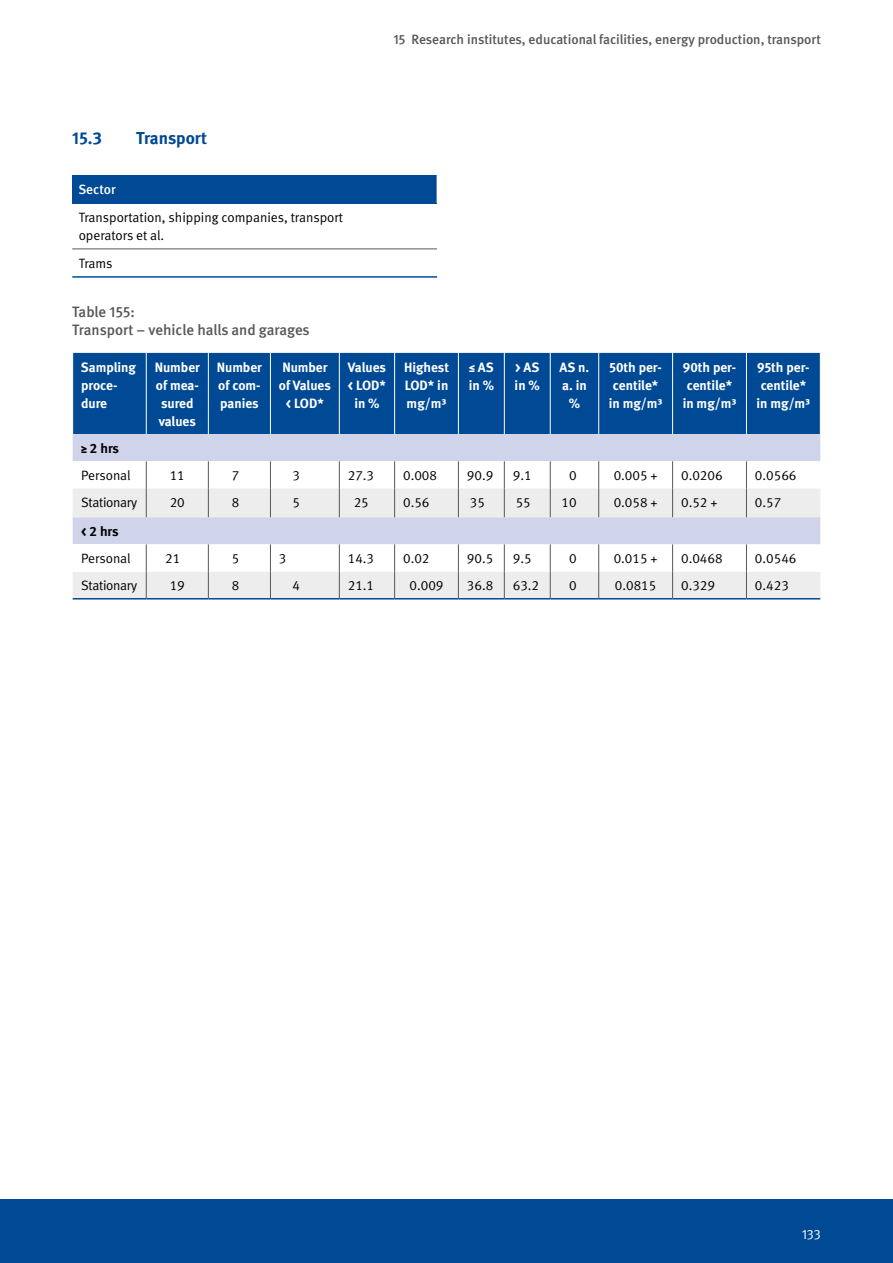
<style>
.page{position:relative;width:893px;height:1263px;background:#fff}
.page>*{position:absolute;margin:0;border:0;box-sizing:border-box;transform-origin:0 0}
.Headlines_H2_1_1{font:700 17.25px "DGUV Meta";color:#004994}
.Tabellen_und_Bilder_P_Tabuwberschrift_2s{font:500 15px/18px "DGUV Meta";color:#575756}
.Tabellen_und_Bilder_P_Kopfzeile_Tabelle{font:700 13.5px/18px "DGUV Meta";color:#fff;text-align:center}
.Tabellen_und_Bilder_P_Tabellenzeile_norm{font:13.5px "DGUV Meta";color:#000}
.t1{font:500 13.5px "DGUV Meta";color:#575756}
.Tabellen_und_Bilder_P_Tabelle_Fuss{font:13.5px "DGUV Meta";color:#000}
.Tabellen_und_Graphen_TI{font:13.5px/18px "DGUV Meta";color:#000}
.Tabellen_und_Bilder_P_Tabelle_Fuss-2{font:13.5px "DGUV Meta";letter-spacing:-.02em;color:#000}
.Tabellen_und_Bilder_P_Tabelle_Zwischen{font:700 13.5px "DGUV Meta";letter-spacing:-.005em;color:#000}
.Tabellen_und_Graphen_TK{font:500 13.5px "DGUV Meta";color:#fff}
.t2{font:13.5px "DGUV Meta";color:#fff}
</style>
<div class="page">
<div style="left:0;top:1199px;width:893px;height:64px;background:#004994"></div>
<div style="left:72px;top:175px;width:365px;height:28px;background:#004994"></div>
<hr style="left:72px;top:248px;width:365px;height:1px;background:#575756">
<hr style="left:72px;top:276px;width:365px;height:2px;background:#004d95">
<div style="left:73px;top:353px;width:747px;height:81px;background:#004994"></div>
<div style="left:73px;top:434px;width:747px;height:27px;background:#d0d4eb"></div>
<svg style="left:73px;top:517px;width:747px;height:81px;background:#d2d6eb"></svg>
<div style="left:73px;top:544px;width:73px;height:28px;background:#fff"></div>
<hr style="left:146px;top:353px;width:1px;height:81px;background:#fff">
<hr style="left:208px;top:353px;width:1px;height:81px;background:#fff">
<hr style="left:270px;top:353px;width:1px;height:81px;background:#fff">
<hr style="left:339px;top:353px;width:1px;height:81px;background:#fff">
<hr style="left:394px;top:353px;width:1px;height:81px;background:#fff">
<hr style="left:458px;top:353px;width:1px;height:81px;background:#fff">
<hr style="left:504px;top:353px;width:1px;height:81px;background:#fff">
<hr style="left:550px;top:353px;width:1px;height:81px;background:#fff">
<hr style="left:598px;top:353px;width:1px;height:81px;background:#fff">
<hr style="left:672px;top:353px;width:1px;height:81px;background:#fff">
<hr style="left:746px;top:353px;width:1px;height:81px;background:#fff">
<hr style="left:599px;top:598px;width:74px;height:1px;background:#004994">
<hr style="left:673px;top:598px;width:73px;height:1px;background:#004994">
<hr style="left:746px;top:598px;width:74px;height:1px;background:#004994">
<hr style="left:73px;top:598px;width:73px;height:1px;background:#004994">
<hr style="left:146px;top:598px;width:62px;height:1px;background:#004994">
<hr style="left:208px;top:598px;width:62px;height:1px;background:#004994">
<hr style="left:270px;top:598px;width:69px;height:1px;background:#004994">
<hr style="left:339px;top:598px;width:56px;height:1px;background:#004994">
<hr style="left:395px;top:598px;width:63px;height:1px;background:#004994">
<hr style="left:458px;top:598px;width:46px;height:1px;background:#004994">
<hr style="left:504px;top:598px;width:46px;height:1px;background:#004994">
<hr style="left:550px;top:598px;width:49px;height:1px;background:#004994">
<svg style="left:73px;top:461px;width:747px;height:56px"></svg>
<svg style="left:146px;top:544px;width:674px;height:54px"></svg>
<p class="t1" style="left:393px;top:32px;width:429px">15 Research institutes, educational facilities, energy production, transport</p>
<h2 class="Headlines_H2_1_1" style="left:72px;top:128px;width:31px">15.3</h2>
<h2 class="Headlines_H2_1_1" style="left:136px;top:128px;width:73px">Transport</h2>
<p class="Tabellen_und_Graphen_TK" style="left:78px;top:181px;width:39px">Sector</p>
<p class="Tabellen_und_Graphen_TI" style="left:79px;top:208px;width:266px">Transportation, shipping companies, transport operators et al.</p>
<p class="Tabellen_und_Graphen_TI" style="left:79px;top:254px;width:36px">Trams</p>
<p class="Tabellen_und_Bilder_P_Tabuwberschrift_2s" style="left:72px;top:303px;width:239px">Table 155:<br>Transport – vehicle halls and garages</p>
<p class="Tabellen_und_Bilder_P_Kopfzeile_Tabelle" style="left:81px;top:358px;width:57px;text-align:left">Sampling proce&shy;dure</p>
<p class="Tabellen_und_Bilder_P_Kopfzeile_Tabelle" style="left:155px;top:358px;width:47px">Number of mea&shy;sured values</p>
<p class="Tabellen_und_Bilder_P_Kopfzeile_Tabelle" style="left:217px;top:358px;width:47px;text-align:justify">Number of com&shy;panies</p>
<p class="Tabellen_und_Bilder_P_Kopfzeile_Tabelle" style="left:279px;top:358px;width:53px">Number of Values &lt; LOD*</p>
<p class="Tabellen_und_Bilder_P_Kopfzeile_Tabelle" style="left:348px;top:358px;width:40px">Values &lt; LOD* in %</p>
<p class="Tabellen_und_Bilder_P_Kopfzeile_Tabelle" style="left:404px;top:358px;width:46px;text-align:justify">Highest LOD* in mg/m³</p>
<p class="Tabellen_und_Bilder_P_Kopfzeile_Tabelle" style="left:469px;top:358px;width:27px;text-align:left">≤ AS in %</p>
<p class="Tabellen_und_Bilder_P_Kopfzeile_Tabelle" style="left:515px;top:358px;width:27px;text-align:left">&gt; AS in %</p>
<p class="Tabellen_und_Bilder_P_Kopfzeile_Tabelle" style="left:560px;top:358px;width:31px">AS n. a. in %</p>
<p class="Tabellen_und_Bilder_P_Kopfzeile_Tabelle" style="left:609px;top:358px;width:55px">50th per&shy;centile* in mg/m³</p>
<p class="Tabellen_und_Bilder_P_Kopfzeile_Tabelle" style="left:683px;top:358px;width:55px">90th per&shy;centile* in mg/m³</p>
<p class="Tabellen_und_Bilder_P_Kopfzeile_Tabelle" style="left:757px;top:358px;width:55px">95th per&shy;centile* in mg/m³</p>
<p class="Tabellen_und_Bilder_P_Tabelle_Zwischen" style="left:81px;top:440px;width:39px">≥ 2 hrs</p>
<p class="Tabellen_und_Bilder_P_Tabellenzeile_norm" style="left:81px;top:467px;width:51px">Personal</p>
<p class="Tabellen_und_Bilder_P_Tabellenzeile_norm" style="left:170px;top:467px;width:17px">11</p>
<p class="Tabellen_und_Bilder_P_Tabellenzeile_norm" style="left:232px;top:467px;width:9px">7</p>
<p class="Tabellen_und_Bilder_P_Tabellenzeile_norm" style="left:292px;top:467px;width:9px">3</p>
<p class="Tabellen_und_Bilder_P_Tabellenzeile_norm" style="left:348px;top:467px;width:28px">27.3</p>
<p class="Tabellen_und_Bilder_P_Tabellenzeile_norm" style="left:403px;top:467px;width:35px">0.008</p>
<p class="Tabellen_und_Bilder_P_Tabellenzeile_norm" style="left:467px;top:467px;width:28px">90.9</p>
<p class="Tabellen_und_Bilder_P_Tabellenzeile_norm" style="left:513px;top:467px;width:20px">9.1</p>
<p class="Tabellen_und_Bilder_P_Tabellenzeile_norm" style="left:569px;top:467px;width:9px">0</p>
<p class="Tabellen_und_Bilder_P_Tabellenzeile_norm" style="left:614px;top:467px;width:45px">0.005 +</p>
<p class="Tabellen_und_Bilder_P_Tabellenzeile_norm" style="left:681px;top:467px;width:43px">0.0206</p>
<p class="Tabellen_und_Bilder_P_Tabellenzeile_norm" style="left:755px;top:467px;width:43px">0.0566</p>
<p class="Tabellen_und_Bilder_P_Tabelle_Fuss-2" style="left:81px;top:495px;width:58px">Stationary</p>
<p class="Tabellen_und_Bilder_P_Tabelle_Fuss" style="left:170px;top:495px;width:17px">20</p>
<p class="Tabellen_und_Bilder_P_Tabelle_Fuss" style="left:232px;top:495px;width:9px">8</p>
<p class="Tabellen_und_Bilder_P_Tabelle_Fuss" style="left:292px;top:495px;width:9px">5</p>
<p class="Tabellen_und_Bilder_P_Tabelle_Fuss" style="left:354px;top:495px;width:17px">25</p>
<p class="Tabellen_und_Bilder_P_Tabelle_Fuss" style="left:403px;top:495px;width:28px">0.56</p>
<p class="Tabellen_und_Bilder_P_Tabelle_Fuss" style="left:470px;top:495px;width:17px">35</p>
<p class="Tabellen_und_Bilder_P_Tabelle_Fuss" style="left:516px;top:495px;width:17px">55</p>
<p class="Tabellen_und_Bilder_P_Tabelle_Fuss" style="left:562px;top:495px;width:17px">10</p>
<p class="Tabellen_und_Bilder_P_Tabelle_Fuss" style="left:614px;top:495px;width:45px">0.058 +</p>
<p class="Tabellen_und_Bilder_P_Tabelle_Fuss" style="left:681px;top:495px;width:38px">0.52 +</p>
<p class="Tabellen_und_Bilder_P_Tabelle_Fuss" style="left:755px;top:495px;width:28px">0.57</p>
<p class="Tabellen_und_Bilder_P_Tabelle_Zwischen" style="left:81px;top:523px;width:39px">&lt; 2 hrs</p>
<p class="Tabellen_und_Bilder_P_Tabellenzeile_norm" style="left:81px;top:551px;width:51px">Personal</p>
<p class="Tabellen_und_Bilder_P_Tabellenzeile_norm" style="left:165px;top:551px;width:17px">21</p>
<p class="Tabellen_und_Bilder_P_Tabellenzeile_norm" style="left:232px;top:551px;width:9px">5</p>
<p class="Tabellen_und_Bilder_P_Tabellenzeile_norm" style="left:279px;top:551px;width:9px">3</p>
<p class="Tabellen_und_Bilder_P_Tabellenzeile_norm" style="left:348px;top:551px;width:28px">14.3</p>
<p class="Tabellen_und_Bilder_P_Tabellenzeile_norm" style="left:403px;top:551px;width:28px">0.02</p>
<p class="Tabellen_und_Bilder_P_Tabellenzeile_norm" style="left:467px;top:551px;width:28px">90.5</p>
<p class="Tabellen_und_Bilder_P_Tabellenzeile_norm" style="left:513px;top:551px;width:20px">9.5</p>
<p class="Tabellen_und_Bilder_P_Tabellenzeile_norm" style="left:569px;top:551px;width:9px">0</p>
<p class="Tabellen_und_Bilder_P_Tabellenzeile_norm" style="left:614px;top:551px;width:45px">0.015 +</p>
<p class="Tabellen_und_Bilder_P_Tabellenzeile_norm" style="left:681px;top:551px;width:43px">0.0468</p>
<p class="Tabellen_und_Bilder_P_Tabellenzeile_norm" style="left:755px;top:551px;width:43px">0.0546</p>
<p class="Tabellen_und_Bilder_P_Tabelle_Fuss-2" style="left:81px;top:578px;width:58px">Stationary</p>
<p class="Tabellen_und_Bilder_P_Tabelle_Fuss" style="left:170px;top:578px;width:17px">19</p>
<p class="Tabellen_und_Bilder_P_Tabelle_Fuss" style="left:232px;top:578px;width:9px">8</p>
<p class="Tabellen_und_Bilder_P_Tabelle_Fuss" style="left:292px;top:578px;width:9px">4</p>
<p class="Tabellen_und_Bilder_P_Tabelle_Fuss" style="left:348px;top:578px;width:28px">21.1</p>
<p class="Tabellen_und_Bilder_P_Tabelle_Fuss" style="left:410px;top:578px;width:35px">0.009</p>
<p class="Tabellen_und_Bilder_P_Tabelle_Fuss" style="left:467px;top:578px;width:28px">36.8</p>
<p class="Tabellen_und_Bilder_P_Tabelle_Fuss" style="left:513px;top:578px;width:28px">63.2</p>
<p class="Tabellen_und_Bilder_P_Tabelle_Fuss" style="left:569px;top:578px;width:9px">0</p>
<p class="Tabellen_und_Bilder_P_Tabelle_Fuss" style="left:615px;top:578px;width:43px">0.0815</p>
<p class="Tabellen_und_Bilder_P_Tabelle_Fuss" style="left:681px;top:578px;width:35px">0.329</p>
<p class="Tabellen_und_Bilder_P_Tabelle_Fuss" style="left:755px;top:578px;width:35px">0.423</p>
<p class="t2" style="left:802px;top:1226px;width:20px">133</p>
</div>
